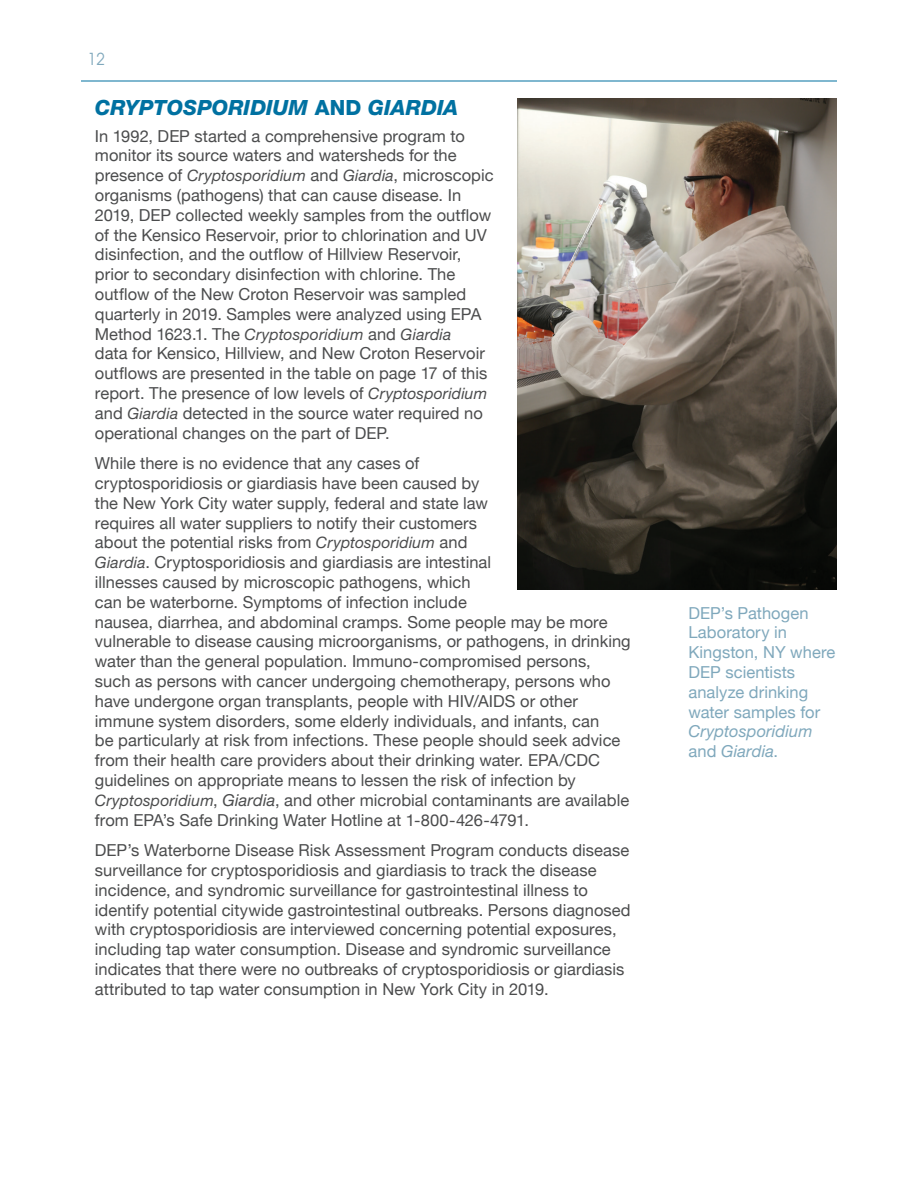
<style>
.page{position:relative;width:918px;height:1188px;background:#fff}
.page>*{position:absolute;margin:0;border:0;box-sizing:border-box;transform-origin:0 0}
.Header-1{font:italic 800 21px "Helvetica Neue";letter-spacing:.005em;color:#0071a1}
.Body{font:16.5px/19.8px "Helvetica Neue";letter-spacing:.005em;color:#4b4c4d}
.t1{font:16.5px/19.8px "Helvetica Neue";letter-spacing:.005em;color:#7fa8bc}
.t2{font:16.5px "Avant Garde";color:#7fa8bc;scale:.91 1}
.Body-2{font:italic 15.75px "Helvetica Neue";letter-spacing:.005em;color:#4b4c4d}
.s1{font-style:normal}
.s2{font-style:italic;font-size:15.75px}
.s3{font-style:normal;font-size:16.5px}
.s4{font-style:italic}
</style>
<div class="page">
<hr style="left:81px;top:81px;width:756px;height:1px;background:#0071a1">
<img style="left:517px;top:99px;width:320px;height:490px">
<p class="t2" style="left:88px;top:50px;width:20px">12</p>
<p class="Header-1" style="left:95px;top:95px;width:365px">CRYPTOSPORIDIUM <span class="s1">AND</span> GIARDIA</p>
<p class="Body" style="left:95px;top:127px;width:400px">In 1992, DEP started a comprehensive program to monitor its source waters and watersheds for the presence of <span class="s2">Cryptosporidium</span> and <span class="s2">Giardia</span>, microscopic organisms (pathogens) that can cause disease. In 2019, DEP collected weekly samples from the outflow of the Kensico Reservoir, prior to chlorination and UV disinfection, and the outflow of Hillview Reservoir, prior to secondary disinfection with chlorine. The outflow of the New Croton Reservoir was sampled quarterly in 2019. Samples were analyzed using EPA</p>
<p class="Body-2" style="left:95px;top:325px;width:358px"><span class="s3">Method 1623.1. The</span> Cryptosporidium <span class="s3">and</span> Giardia</p>
<p class="Body" style="left:95px;top:345px;width:394px">data for Kensico, Hillview, and New Croton Reservoir outflows are presented in the table on page 17 of this report. The presence of low levels of <span class="s2">Cryptosporidium </span>and <span class="s2">Giardia</span> detected in the source water required no operational changes on the part of DEP.</p>
<p class="Body" style="left:95px;top:454px;width:537px">While there is no evidence that any cases of<br>cryptosporidiosis or giardiasis have been caused by<br>the New York City water supply, federal and state law<br>requires all water suppliers to notify their customers<br>about the potential risks from <span class="s2">Cryptosporidium</span> and<br><span class="s2">Giardia</span>. Cryptosporidiosis and giardiasis are intestinal<br>illnesses caused by microscopic pathogens, which<br>can be waterborne. Symptoms of infection include<br>nausea, diarrhea, and abdominal cramps. Some people may be more vulnerable to disease causing microorganisms, or pathogens, in drinking water than the general population. Immuno-compromised persons,<br>such as persons with cancer undergoing chemotherapy, persons who have undergone organ transplants, people with HIV/AIDS or other immune system disorders, some elderly individuals, and infants, can<br>be particularly at risk from infections. These people should seek advice from their health care providers about their drinking water. EPA/CDC guidelines on appropriate means to lessen the risk of infection by <span class="s2">Cryptosporidium</span>, <span class="s4">Giardia</span>, and other microbial contaminants are available from EPA’s Safe Drinking Water Hotline at 1-800-426-4791.</p>
<p class="Body" style="left:95px;top:841px;width:537px">DEP’s Waterborne Disease Risk Assessment Program conducts disease surveillance for cryptosporidiosis and giardiasis to track the disease incidence, and syndromic surveillance for gastrointestinal illness to identify potential citywide gastrointestinal outbreaks. Persons diagnosed with cryptosporidiosis are interviewed concerning potential exposures, including tap water consumption. Disease and syndromic surveillance indicates that there were no outbreaks of cryptosporidiosis or giardiasis attributed to tap water consumption in New York City in 2019.</p>
<p class="t1" style="left:688px;top:604px;width:148px">DEP’s Pathogen<br>Laboratory in<br>Kingston, NY where<br>DEP scientists analyze drinking water samples for<br><span class="s4">Cryptosporidium </span>and <span class="s4">Giardia</span>.</p>
</div>
